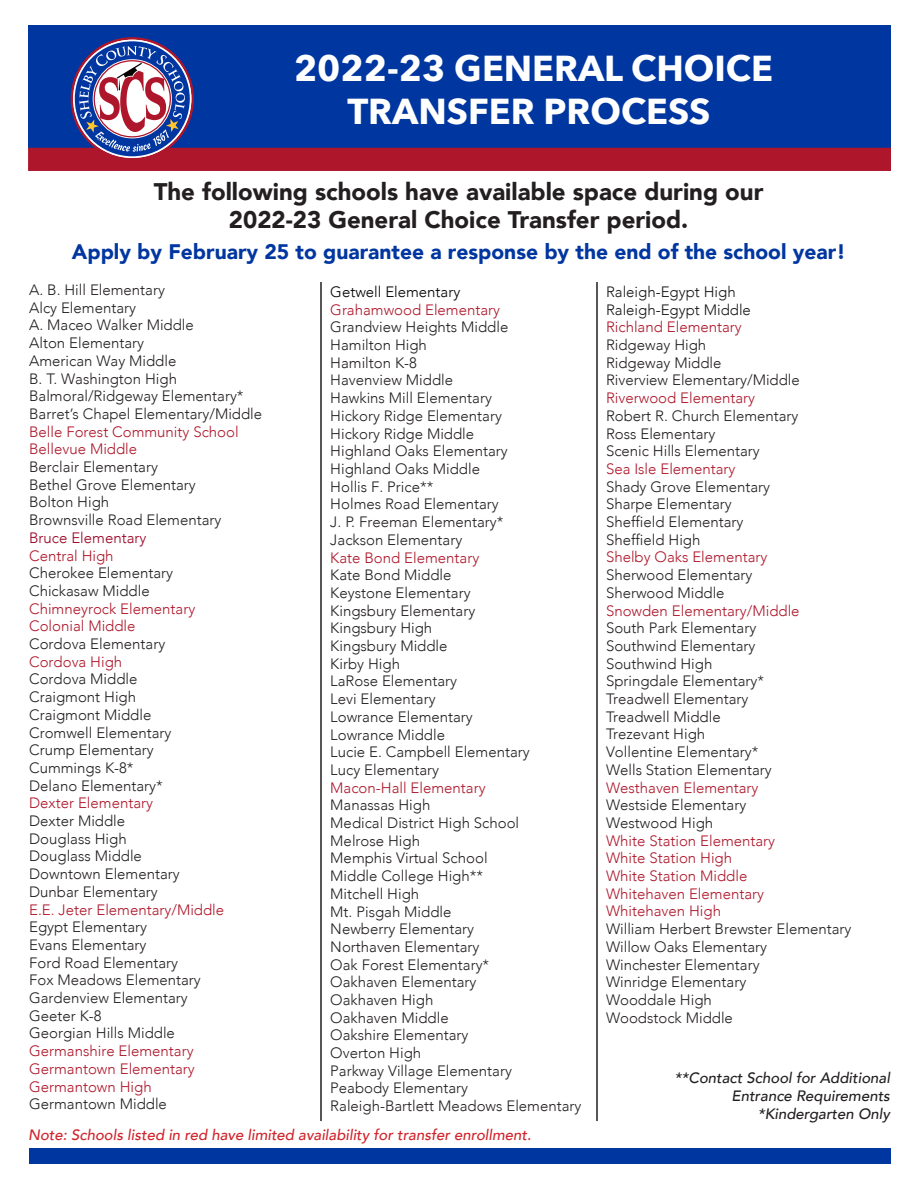
<style>
.page{position:relative;width:918px;height:1188px;background:#fff}
.page>*{position:absolute;margin:0;border:0;box-sizing:border-box;transform-origin:0 0}
.t1{font:700 36px/43.2px "Avenir Next";color:#fff;text-align:center}
.t2{font:900 24px/28.8px "Avenir";color:#231f20;text-align:center}
.t3{font:900 21px "Avenir";color:#0036a0}
.t4{font:300 15px/17.7px "Avenir";color:#231f20}
.t5{font:italic 500 15px "Avenir";color:#d1232a}
.t6{font:italic 500 15px "Avenir";color:#231f20}
.s1{color:#ae172b}
.s2{color:#902}
.s3{color:#000}
.s4{color:#1a1719}
</style>
<div class="page">
<div style="left:29px;top:1148px;width:862px;height:15px;background:#0036a0"></div>
<div style="left:28px;top:25px;width:863px;height:123px;background:#0036a0"></div>
<hr style="left:320px;top:282px;width:2px;height:839px;background:#231f20">
<hr style="left:596px;top:282px;width:2px;height:839px;background:#231f20">
<div style="left:28px;top:148px;width:863px;height:23px;background:#ae172b"></div>
<div style="left:71px;top:37px;width:123px;height:123px;border:3px solid #ae172b;border-radius:50%"></div>
<svg style="left:73px;top:40px;width:118px;height:118px"></svg>
<div style="left:75px;top:41px;width:115px;height:115px;background:#0036a0;border-radius:50%"></div>
<svg style="left:79px;top:46px;width:106px;height:106px"></svg>
<p class="t1" style="left:294px;top:46px;width:480px">2022-23 GENERAL CHOICE<br>TRANSFER PROCESS</p>
<p class="t2" style="left:154px;top:176px;width:611px">The following schools have available space during our<br>2022-23 General Choice Transfer period.</p>
<p class="t3" style="left:72px;top:234px;width:775px">Apply by February 25 to guarantee a response by the end of the school year!</p>
<p class="t4" style="left:29px;top:281px;width:235px">A. B. Hill Elementary<br>Alcy Elementary<br>A. Maceo Walker Middle<br>Alton Elementary<br>American Way Middle<br>B. T. Washington High<br>Balmoral/Ridgeway Elementary*<br>Barret’s Chapel Elementary/Middle<br><span class="s1">Belle Forest Community School<br>Bellevue Middle<br></span>Berclair Elementary<br>Bethel Grove Elementary<br>Bolton High<br>Brownsville Road Elementary<br><span class="s2">Bruce Elementary<br></span><span class="s1">Central High<br></span>Cherokee Elementary<br>Chickasaw Middle<br><span class="s1">Chimneyrock Elementary<br>Colonial Middle<br></span>Cordova Elementary<br><span class="s1">Cordova High<br></span>Cordova Middle<br>Craigmont High<br>Craigmont Middle<br>Cromwell Elementary<br>Crump Elementary<br>Cummings K-8*<br>Delano Elementary*<br><span class="s1">Dexter Elementary<br></span>Dexter Middle<br>Douglass High<br>Douglass Middle<br>Downtown Elementary<br>Dunbar Elementary<br><span class="s1">E.E. Jeter Elementary/Middle<br></span>Egypt Elementary<br>Evans Elementary<br>Ford Road Elementary<br>Fox Meadows Elementary<br>Gardenview Elementary<br>Geeter K-8<br>Georgian Hills Middle<br><span class="s1">Germanshire Elementary<br>Germantown Elementary<br>Germantown High<br></span>Germantown Middle</p>
<p class="t4" style="left:330px;top:283px;width:253px"><span class="s3">Getwell Elementary<br></span><span class="s1">Grahamwood Elementary<br></span>Grandview Heights Middle<br>Hamilton High<br>Hamilton K-8<br>Havenview Middle<br>Hawkins Mill Elementary<br>Hickory Ridge Elementary<br>Hickory Ridge Middle<br>Highland Oaks Elementary<br>Highland Oaks Middle<br>Hollis F. Price**<br>Holmes Road Elementary<br>J. P. Freeman Elementary*<br>Jackson Elementary<br><span class="s1">Kate Bond Elementary<br></span>Kate Bond Middle<br>Keystone Elementary<br>Kingsbury Elementary<br>Kingsbury High<br>Kingsbury Middle<br>Kirby High<br>LaRose Elementary<br>Levi Elementary<br>Lowrance Elementary<br>Lowrance Middle<br>Lucie E. Campbell Elementary<br>Lucy Elementary<br><span class="s1">Macon-Hall Elementary<br></span>Manassas High<br>Medical District High School<br>Melrose High<br>Memphis Virtual School<br>Middle College High**<br>Mitchell High<br>Mt. Pisgah Middle<br>Newberry Elementary<br>Northaven Elementary<br>Oak Forest Elementary*<br>Oakhaven Elementary<br>Oakhaven High<br>Oakhaven Middle<br>Oakshire Elementary<br>Overton High<br>Parkway Village Elementary<br>Peabody Elementary<br>Raleigh-Bartlett Meadows Elementary</p>
<p class="t4" style="left:606px;top:283px;width:247px"><span class="s4">Raleigh-Egypt High<br>Raleigh-Egypt Middle<br></span><span class="s1">Richland Elementary<br></span>Ridgeway High<br>Ridgeway Middle<br>Riverview Elementary/Middle<br><span class="s1">Riverwood Elementary<br></span>Robert R. Church Elementary<br>Ross Elementary<br>Scenic Hills Elementary<br><span class="s1">Sea Isle Elementary<br></span>Shady Grove Elementary<br>Sharpe Elementary<br>Sheffield Elementary<br>Sheffield High<br><span class="s1">Shelby Oaks Elementary<br></span>Sherwood Elementary<br>Sherwood Middle<br><span class="s1">Snowden Elementary/Middle<br></span>South Park Elementary<br>Southwind Elementary<br>Southwind High<br>Springdale Elementary*<br>Treadwell Elementary<br>Treadwell Middle<br>Trezevant High<br>Vollentine Elementary*<br>Wells Station Elementary<br><span class="s1">Westhaven Elementary<br></span>Westside Elementary<br>Westwood High<br><span class="s1">White Station Elementary<br>White Station High<br>White Station Middle<br>Whitehaven Elementary<br>Whitehaven High<br></span>William Herbert Brewster Elementary<br>Willow Oaks Elementary<br>Winchester Elementary<br>Winridge Elementary<br>Wooddale High<br>Woodstock Middle</p>
<p class="t6" style="left:675px;top:1068px;width:217px">**Contact School for Additional</p>
<p class="t6" style="left:732px;top:1086px;width:160px">Entrance Requirements</p>
<p class="t6" style="left:758px;top:1104px;width:134px">*Kindergarten Only</p>
<p class="t5" style="left:28px;top:1125px;width:505px">Note: Schools listed in red have limited availability for transfer enrollment.</p>
</div>
